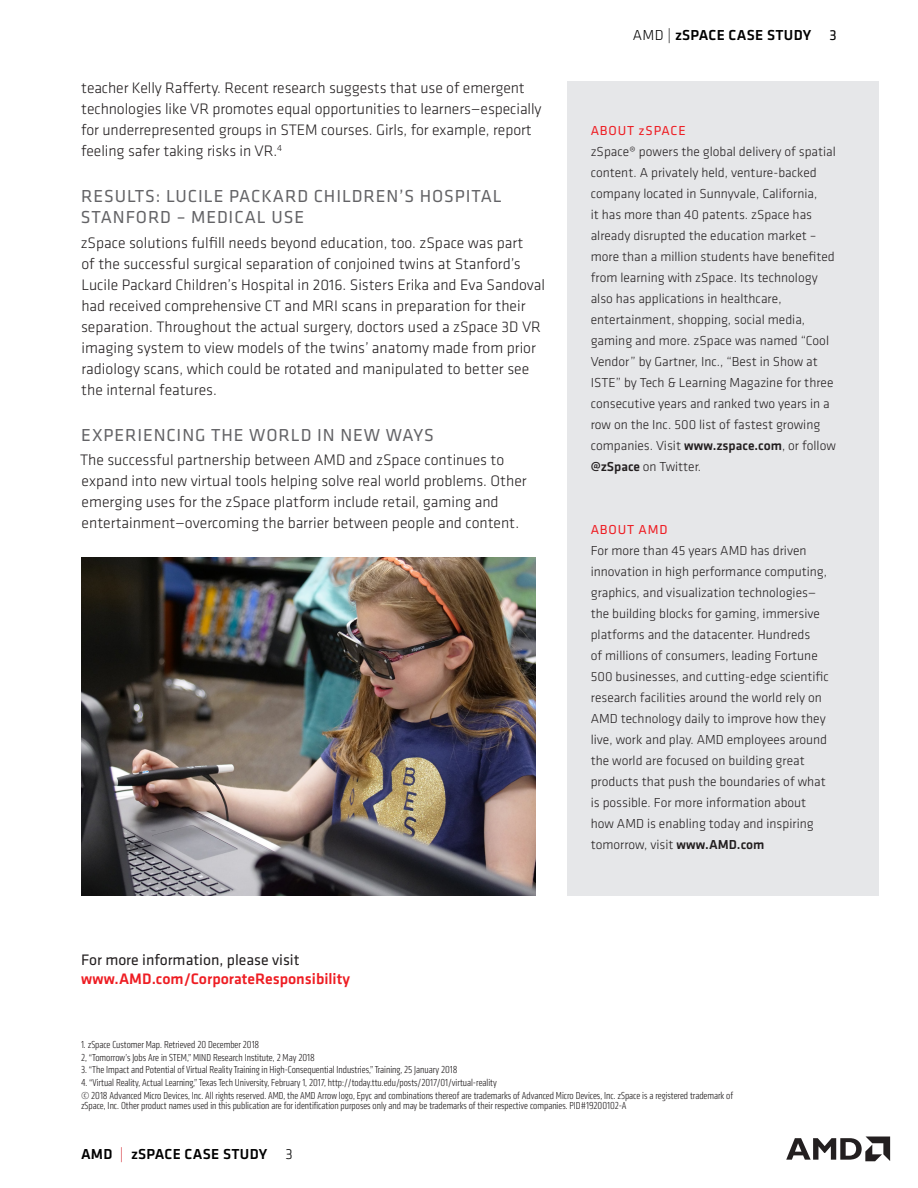
<style>
.page{position:relative;width:918px;height:1188px;background:#fff}
.page>*{position:absolute;margin:0;border:0;box-sizing:border-box;transform-origin:0 0}
.subhead_2{font:18px/21.6px "Klavika";letter-spacing:.05em;color:#636366}
.Body{font:300 15.75px/21px "Klavika";color:#231f20}
.Body-2{font:500 15.75px/18.9px "Klavika";color:#ee1d23}
.t1{font:500 15px "Klavika";letter-spacing:.02em;color:#000}
.Body-3{font:300 13.5px/21px "Klavika";color:#231f20}
.Body-4{font:13.5px "Klavika";letter-spacing:.06em;color:#ee1d23}
.legal{font:300 condensed 10.5px/10.5px "Klavika";color:#231f20}
.s1{font-weight:400;color:#231f20}
.s2{font-weight:300}
.s3{font-weight:400}
.s4{font-weight:500}
.s5{font-weight:300;color:#d1232a}
</style>
<div class="page">
<div style="left:567px;top:81px;width:311px;height:814px;background:#e6e7e9"></div>
<svg style="left:786px;top:1137px;width:104px;height:24px"></svg>
<img style="left:81px;top:558px;width:455px;height:337px">
<p class="Body" style="left:81px;top:77px;width:462px">teacher Kelly Rafferty. Recent research suggests that use of emergent technologies like VR promotes equal opportunities to learners—especially for underrepresented groups in STEM courses. Girls, for example, report feeling safer taking risks in VR.<sup>4</sup></p>
<p class="subhead_2" style="left:81px;top:184px;width:422px">RESULTS: LUCILE PACKARD CHILDREN’S HOSPITAL<br>STANFORD – MEDICAL USE</p>
<p class="Body" style="left:81px;top:232px;width:466px">zSpace solutions fulfill needs beyond education, too. zSpace was part<br>of the successful surgical separation of conjoined twins at Stanford’s Lucile Packard Children’s Hospital in 2016. Sisters Erika and Eva Sandoval had received comprehensive CT and MRI scans in preparation for their separation. Throughout the actual surgery, doctors used a zSpace 3D VR imaging system to view models of the twins’ anatomy made from prior radiology scans, which could be rotated and manipulated to better see the internal features.</p>
<p class="subhead_2" style="left:81px;top:423px;width:354px">EXPERIENCING THE WORLD IN NEW WAYS</p>
<p class="Body" style="left:80px;top:449px;width:448px">The successful partnership between AMD and zSpace continues to expand into new virtual tools helping solve real world problems. Other emerging uses for the zSpace platform include retail, gaming and entertainment—overcoming the barrier between people and content.</p>
<p class="Body-2" style="left:81px;top:950px;width:271px"><span class="s1">For more information, please visit </span>www.AMD.com/CorporateResponsibility</p>
<p class="t1" style="left:633px;top:25px;width:205px"><span class="s2">AMD |</span> zSPACE CASE STUDY <span class="s3">3</span></p>
<p class="Body-4" style="left:591px;top:121px;width:96px">ABOUT zSPACE</p>
<p class="Body-3" style="left:591px;top:141px;width:247px">zSpace® powers the global delivery of spatial content. A privately held, venture-backed company located in Sunnyvale, California,<br>it has more than 40 patents. zSpace has already disrupted the education market – more than a million students have benefited from learning with zSpace. Its technology also has applications in healthcare, entertainment, shopping, social media, gaming and more. zSpace was named “Cool Vendor” by Gartner, Inc., “Best in Show at ISTE” by Tech &amp; Learning Magazine for three consecutive years and ranked two years in a row on the Inc. 500 list of fastest growing companies. Visit <span class="s4">www.zspace.com</span>, or follow <span class="s4">@zSpace</span> on Twitter.</p>
<p class="Body-4" style="left:591px;top:520px;width:78px">ABOUT AMD</p>
<p class="Body-3" style="left:591px;top:540px;width:240px">For more than 45 years AMD has driven innovation in high performance computing, graphics, and visualization technologies— the building blocks for gaming, immersive platforms and the datacenter. Hundreds<br>of millions of consumers, leading Fortune 500 businesses, and cutting-edge scientific research facilities around the world rely on AMD technology daily to improve how they live, work and play. AMD employees around the world are focused on building great products that push the boundaries of what is possible. For more information about how AMD is enabling today and inspiring tomorrow, visit <span class="s4">www.AMD.com</span></p>
<p class="legal" style="left:81px;top:1039px;width:180px">1. zSpace Customer Map. Retrieved 20 December 2018</p>
<p class="legal" style="left:81px;top:1052px;width:235px">2, “Tomorrow’s Jobs Are in STEM,” MIND Research Institute, 2 May 2018</p>
<p class="legal" style="left:81px;top:1065px;width:378px">3. “The Impact and Potential of Virtual Reality Training in High-Consequential Industries,” Training, 25 January 2018</p>
<p class="legal" style="left:81px;top:1077px;width:417px">4. “Virtual Reality, Actual Learning,” Texas Tech University, February 1, 2017, http://today.ttu.edu/posts/2017/01/virtual-reality</p>
<p class="legal" style="left:81px;top:1090px;width:654px">© 2018 Advanced Micro Devices, Inc. All rights reserved. AMD, the AMD Arrow logo, Epyc and combinations thereof are trademarks of Advanced Micro Devices, Inc. zSpace is a registered trademark of zSpace, Inc. Other product names used in this publication are for identification purposes only and may be trademarks of their respective companies. PID#19200102-A</p>
<p class="t1" style="left:81px;top:1144px;width:213px">AMD <span class="s5">|</span> zSPACE CASE STUDY <span class="s2">3</span></p>
</div>
